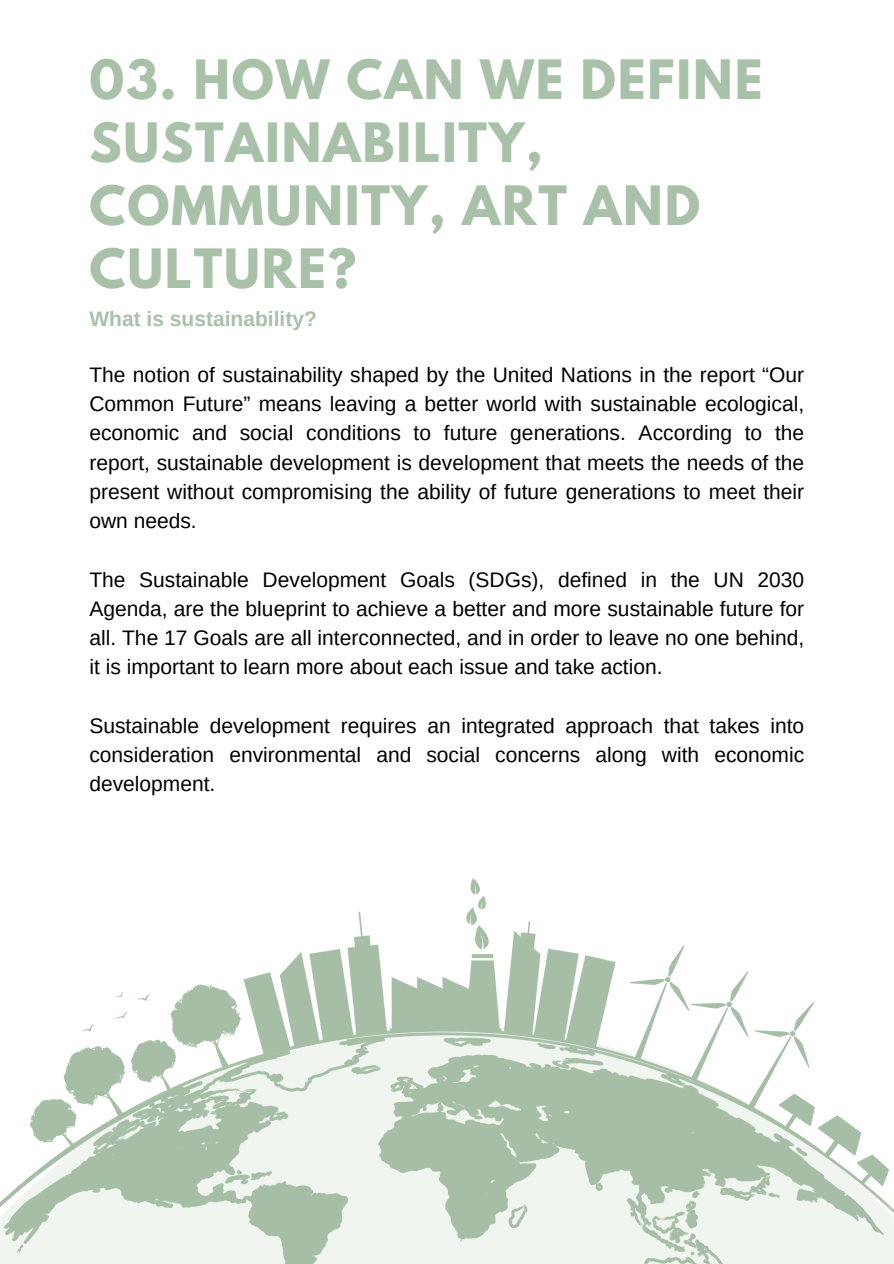
<style>
.page{position:relative;width:894px;height:1264px;background:#fff}
.page>*{position:absolute;margin:0;border:0;box-sizing:border-box;transform-origin:0 0}
.t1{font:700 48px/63px "League Spartan";letter-spacing:.04em;color:#a8c1a8}
.t2{font:21px/29.2px "Arimo";color:#000;text-align:justify}
.t3{font:700 21px "Arimo";color:#a8c1a8}
</style>
<div class="page">
<img style="left:0;top:878px;width:893px;height:385px">
<p class="t1" style="left:89px;top:54px;width:674px">03. HOW CAN WE DEFINE<br>SUSTAINABILITY,<br>COMMUNITY, ART AND<br>CULTURE?</p>
<p class="t3" style="left:89px;top:307px;width:229px">What is sustainability?</p>
<h2 class="t2" style="left:89px;top:360px;width:716px">The notion of sustainability shaped by the United Nations in the report “Our Common Future” means leaving a better world with sustainable ecological, economic and social conditions to future generations. According to the report, sustainable development is development that meets the needs of the present without compromising the ability of future generations to meet their own needs.</h2>
<p class="t2" style="left:89px;top:564px;width:716px">The Sustainable Development Goals (SDGs), defined in the UN 2030<br>Agenda, are the blueprint to achieve a better and more sustainable future for all. The 17 Goals are all interconnected, and in order to leave no one behind, it is important to learn more about each issue and take action.</p>
<p class="t2" style="left:89px;top:711px;width:716px">Sustainable development requires an integrated approach that takes into consideration environmental and social concerns along with economic development.</p>
</div>
